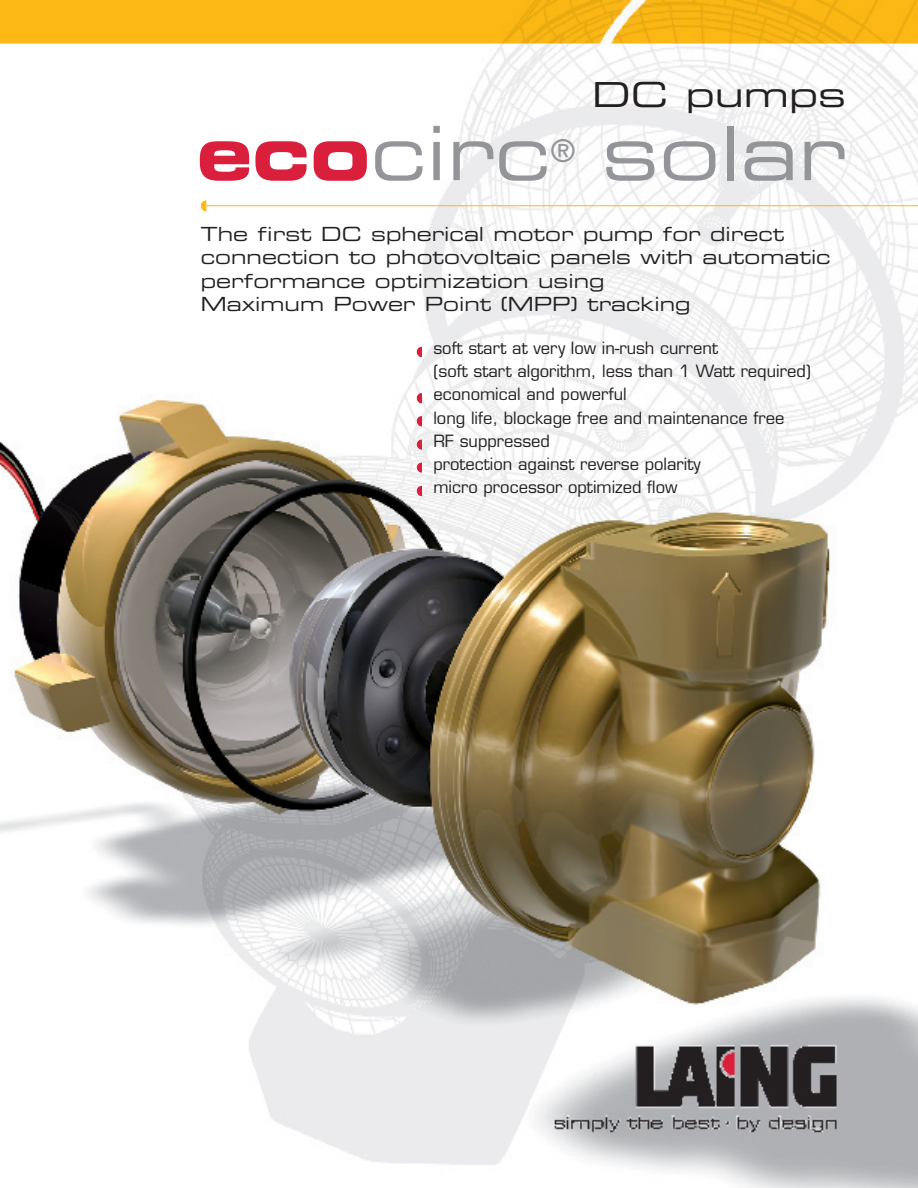
<style>
.page{position:relative;width:918px;height:1188px;background:#fff}
.page>*{position:absolute;margin:0;border:0;box-sizing:border-box;transform-origin:0 0}
.t1{font:75px "Eurostile LT Std Ex 2";color:#939598}
.t2{font:34.5px "Eurostile LT Std Ex 2";color:#231f20;scale:1.06 1}
.t3{font:31.5px "Eurostile LT Std Ex 2";color:#939598}
.t4{font:19.5px/23.4px "Eurostile LT Std Ex 2";color:#231f20}
.t5{font:16.5px/23.1px "Eurostile LT Std";color:#231f20}
.s1{font-family:"Eurostile LT Std Bold Ex 2";color:#da1f3d}
</style>
<div class="page">
<img style="left:0;top:0;width:918px;height:1188px">
<svg style="left:417px;top:347px;width:5px;height:10px"></svg>
<svg style="left:417px;top:439px;width:5px;height:11px"></svg>
<svg style="left:417px;top:393px;width:5px;height:10px"></svg>
<svg style="left:417px;top:462px;width:5px;height:11px"></svg>
<svg style="left:201px;top:200px;width:5px;height:11px"></svg>
<hr style="left:203px;top:205px;width:715px;height:1px;background:#fcb814">
<svg style="left:417px;top:416px;width:5px;height:10px"></svg>
<svg style="left:417px;top:486px;width:5px;height:10px"></svg>
<h1 class="t1" style="left:197px;top:102px;width:355px"><span class="s1">eco</span>circ</h1>
<h3 class="t3" style="left:551px;top:129px;width:27px">®</h3>
<h2 class="t2" style="left:592px;top:72px;width:241px">DC pumps</h2>
<h1 class="t1" style="left:602px;top:102px;width:246px">solar</h1>
<p class="t4" style="left:201px;top:222px;width:631px">The first DC spherical motor pump for direct connection to photovoltaic panels with automatic performance optimization using<br>Maximum Power Point (MPP) tracking</p>
<p class="t5" style="left:433px;top:337px;width:379px">soft start at very low in-rush current<br>(soft start algorithm, less than 1 Watt required) economical and powerful<br>long life, blockage free and maintenance free<br>RF suppressed<br>protection against reverse polarity<br>micro processor optimized flow</p>
</div>
